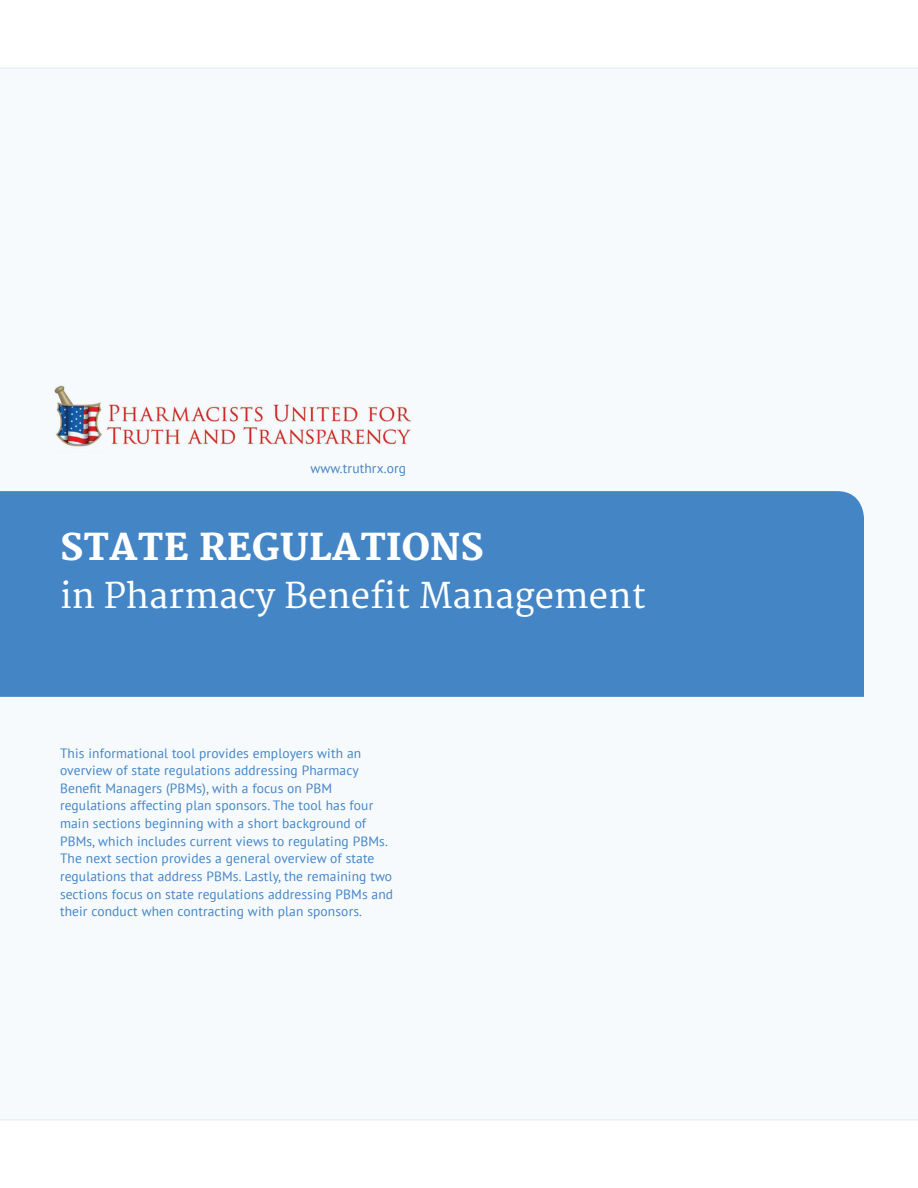
<style>
.page{position:relative;width:918px;height:1188px;background:#fff}
.page>*{position:absolute;margin:0;border:0;box-sizing:border-box;transform-origin:0 0}
.t1{font:800 36px "Merriweather";letter-spacing:.01em;color:#fff}
.t2{font:34.5px "Merriweather";color:#fff}
.t3{font:13.5px/17.7px "PT Sans";letter-spacing:.01em;color:#4485c6}
</style>
<div class="page">
<div style="left:0;top:491px;width:864px;height:206px;background:#4485c6"></div>
<img style="left:54px;top:385px;width:358px;height:62px">
<p class="t3" style="left:311px;top:459px;width:97px">www.truthrx.org</p>
<h1 class="t1" style="left:60px;top:526px;width:422px">STATE REGULATIONS</h1>
<h2 class="t2" style="left:60px;top:576px;width:588px">in Pharmacy Benefit Management</h2>
<p class="t3" style="left:60px;top:744px;width:335px">This informational tool provides employers with an overview of state regulations addressing Pharmacy Benefit Managers (PBMs), with a focus on PBM regulations affecting plan sponsors. The tool has four main sections beginning with a short background of PBMs, which includes current views to regulating PBMs.<br>The next section provides a general overview of state regulations that address PBMs. Lastly, the remaining two sections focus on state regulations addressing PBMs and their conduct when contracting with plan sponsors.</p>
</div>
